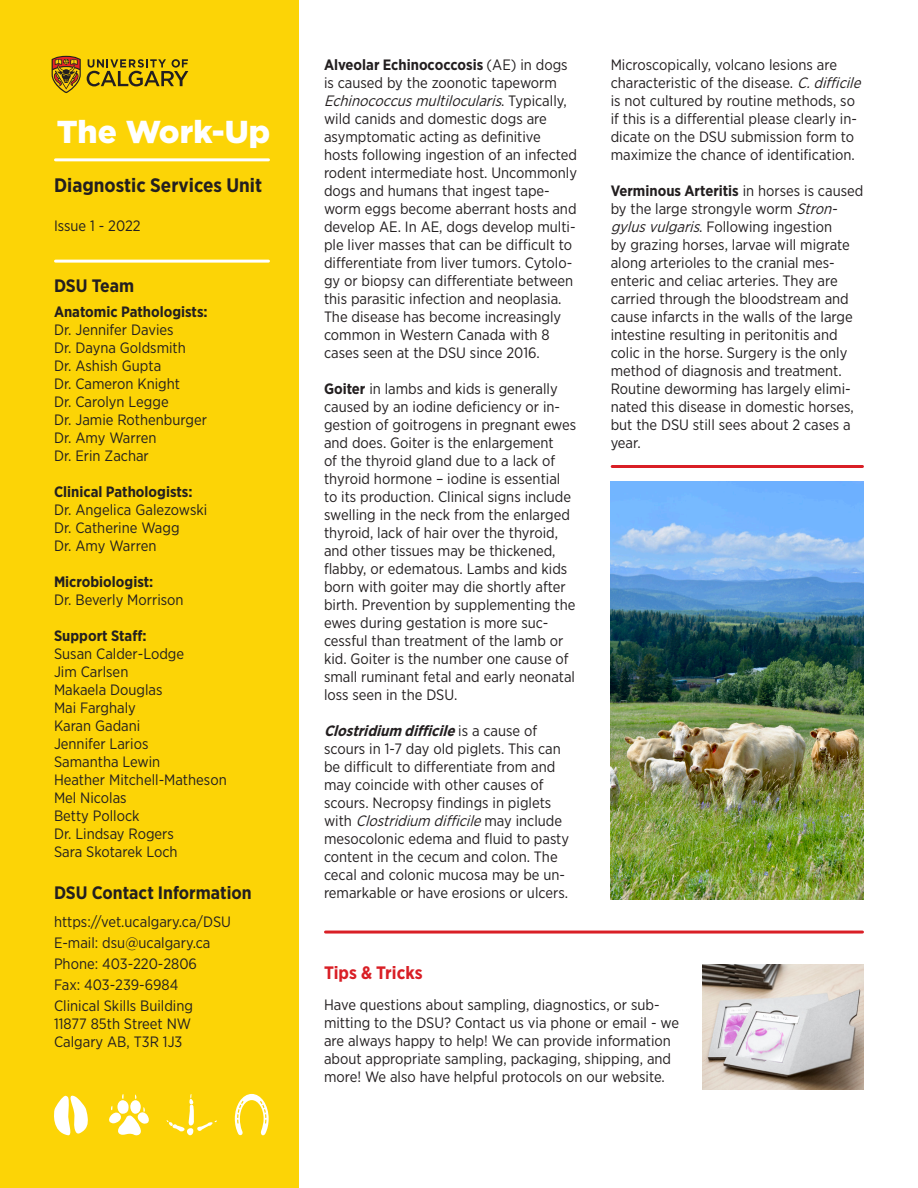
<style>
.page{position:relative;width:918px;height:1188px;background:#fff}
.page>*{position:absolute;margin:0;border:0;box-sizing:border-box;transform-origin:0 0}
.t1{font:900 31.65px "Gotham";color:#fff}
.t2{font:700 19.5px "Gotham Narrow";color:#231f20}
.t3{font:700 18px "Gotham Narrow";color:#231f20}
.t4{font:700 18px "Gotham Narrow";color:#d91f26}
.t5{font:15px/18px "Gotham Narrow";color:#231f20}
.t6{font:700 15px "Gotham Narrow";color:#231f20}
.s1{font-weight:700}
.s2{font-style:italic}
.s3{font-weight:700;font-style:italic}
</style>
<div class="page">
<div style="left:0;top:0;width:298px;height:1188px;background:#fcd406"></div>
<hr style="left:56px;top:158px;width:212px;height:3px;background:#fff">
<hr style="left:56px;top:260px;width:212px;height:3px;background:#fff">
<svg style="left:52px;top:56px;width:29px;height:37px"></svg>
<svg style="left:87px;top:59px;width:101px;height:27px"></svg>
<hr style="left:326px;top:931px;width:536px;height:3px;background:#d91f26">
<img style="left:702px;top:964px;width:162px;height:126px">
<img style="left:611px;top:482px;width:253px;height:418px">
<hr style="left:612px;top:465px;width:251px;height:3px;background:#d91f26">
<svg style="left:54px;top:1095px;width:34px;height:41px"></svg>
<svg style="left:109px;top:1094px;width:40px;height:42px"></svg>
<svg style="left:166px;top:1094px;width:51px;height:42px"></svg>
<svg style="left:235px;top:1094px;width:34px;height:41px"></svg>
<p class="t1" style="left:57px;top:110px;width:215px">The Work-Up</p>
<p class="t2" style="left:54px;top:172px;width:210px">Diagnostic Services Unit</p>
<p class="t5" style="left:54px;top:217px;width:88px">Issue 1 - 2022</p>
<p class="t3" style="left:54px;top:274px;width:82px">DSU Team</p>
<p class="t6" style="left:54px;top:302px;width:155px">Anatomic Pathologists:</p>
<p class="t5" style="left:54px;top:320px;width:121px">Dr. Jennifer Davies</p>
<p class="t5" style="left:54px;top:338px;width:133px">Dr. Dayna Goldsmith</p>
<p class="t5" style="left:54px;top:356px;width:109px">Dr. Ashish Gupta</p>
<p class="t5" style="left:54px;top:374px;width:128px">Dr. Cameron Knight</p>
<p class="t5" style="left:54px;top:392px;width:116px">Dr. Carolyn Legge</p>
<p class="t5" style="left:54px;top:410px;width:154px">Dr. Jamie Rothenburger</p>
<p class="t5" style="left:54px;top:428px;width:104px">Dr. Amy Warren</p>
<p class="t5" style="left:54px;top:446px;width:96px">Dr. Erin Zachar</p>
<p class="t6" style="left:54px;top:482px;width:140px">Clinical Pathologists:</p>
<p class="t5" style="left:54px;top:500px;width:155px">Dr. Angelica Galezowski</p>
<p class="t5" style="left:54px;top:518px;width:127px">Dr. Catherine Wagg</p>
<p class="t5" style="left:54px;top:536px;width:104px">Dr. Amy Warren</p>
<p class="t6" style="left:54px;top:572px;width:101px">Microbiologist:</p>
<p class="t5" style="left:54px;top:590px;width:131px">Dr. Beverly Morrison</p>
<p class="t6" style="left:54px;top:626px;width:94px">Support Staff:</p>
<p class="t5" style="left:54px;top:644px;width:132px">Susan Calder-Lodge</p>
<p class="t5" style="left:54px;top:662px;width:76px">Jim Carlsen</p>
<p class="t5" style="left:54px;top:680px;width:110px">Makaela Douglas</p>
<p class="t5" style="left:54px;top:698px;width:83px">Mai Farghaly</p>
<p class="t5" style="left:54px;top:716px;width:88px">Karan Gadani</p>
<p class="t5" style="left:54px;top:734px;width:96px">Jennifer Larios</p>
<p class="t5" style="left:54px;top:752px;width:108px">Samantha Lewin</p>
<p class="t5" style="left:54px;top:770px;width:174px">Heather Mitchell-Matheson</p>
<p class="t5" style="left:54px;top:788px;width:74px">Mel Nicolas</p>
<p class="t5" style="left:54px;top:806px;width:87px">Betty Pollock</p>
<p class="t5" style="left:54px;top:824px;width:121px">Dr. Lindsay Rogers</p>
<p class="t5" style="left:54px;top:842px;width:125px">Sara Skotarek Loch</p>
<p class="t3" style="left:54px;top:881px;width:199px">DSU Contact Information</p>
<p class="t5" style="left:54px;top:913px;width:179px">https://vet.ucalgary.ca/DSU</p>
<p class="t5" style="left:54px;top:934px;width:158px">E-mail: dsu@ucalgary.ca</p>
<p class="t5" style="left:54px;top:955px;width:145px">Phone: 403-220-2806</p>
<p class="t5" style="left:54px;top:976px;width:126px">Fax: 403-239-6984</p>
<p class="t5" style="left:54px;top:997px;width:141px">Clinical Skills Building</p>
<p class="t5" style="left:54px;top:1015px;width:139px">11877 85th Street NW</p>
<p class="t5" style="left:54px;top:1033px;width:130px">Calgary AB, T3R 1J3</p>
<p class="t5" style="left:324px;top:56px;width:255px"><span class="s1">Alveolar Echinococcosis</span> (AE) in dogs is caused by the zoonotic tapeworm <span class="s2">Echinococcusmultilocularis</span>. T y p i c a l l y , wild canids and domestic dogs are asymptomatic acting as definitive hosts following ingestion of an infected rodent intermediate host. Uncommonly dogs and humans that ingest tape&shy;worm eggs become aberrant hosts and develop AE. In AE, dogs develop multi&shy;ple liver masses that can be difficult to differentiate from liver tumors. Cytolo&shy;gy or biopsy can differentiate between this parasitic infection and neoplasia.<br>The disease has become increasingly common in Western Canada with 8 cases seen at the DSU since 2016.</p>
<p class="t5" style="left:324px;top:380px;width:254px"><span class="s1">Goiter</span> in lambs and kids is generally caused by an iodine deficiency or in&shy;gestion of goitrogens in pregnant ewes and does. Goiter is the enlargement<br>of the thyroid gland due to a lack of thyroid hormone – iodine is essential to its production. Clinical signs include swelling in the neck from the enlarged thyroid, lack of hair over the thyroid, and other tissues may be thickened, flabby, or edematous. Lambs and kids born with goiter may die shortly after birth. Prevention by supplementing the ewes during gestation is more suc&shy;cessful than treatment of the lamb or kid. Goiter is the number one cause of small ruminant fetal and early neonatal loss seen in the DSU.</p>
<p class="t5" style="left:324px;top:722px;width:247px"><span class="s3">Clostridium difficile</span>i s a c a u s e o f scours in 1-7 day old piglets. This can be difficult to differentiate from and may coincide with other causes of scours. Necropsy findings in piglets<br>w i t h <span class="s2">Clostridium difficile</span>m a y i n c l u d e mesocolonic edema and fluid to pasty content in the cecum and colon. The cecal and colonic mucosa may be un&shy;remarkable or have erosions or ulcers.</p>
<p class="t5" style="left:611px;top:56px;width:256px">Microscopically, volcano lesions are characteristic of the disease. <span class="s2">C.difficile </span>is not cultured by routine methods, so if this is a differential please clearly in&shy;dicate on the DSU submission form to maximize the chance of identification.</p>
<p class="t5" style="left:611px;top:182px;width:254px"><span class="s1">Verminous Arteritis</span> in horses is caused by the large strongyle worm <span class="s2">Stron&shy;gylusvulgaris</span>. Following ingestion<br>by grazing horses, larvae will migrate along arterioles to the cranial mes&shy;enteric and celiac arteries. They are carried through the bloodstream and cause infarcts in the walls of the large intestine resulting in peritonitis and colic in the horse. Surgery is the only method of diagnosis and treatment.<br>Routine deworming has largely elimi&shy;nated this disease in domestic horses, but the DSU still sees about 2 cases a year.</p>
<p class="t4" style="left:324px;top:961px;width:100px">Tips &amp; Tricks</p>
<p class="t5" style="left:324px;top:996px;width:357px">Have questions about sampling, diagnostics, or sub&shy;mitting to the DSU? Contact us via phone or email - we are always happy to help! We can provide information about appropriate sampling, packaging, shipping, and more! We also have helpful protocols on our website.</p>
</div>
